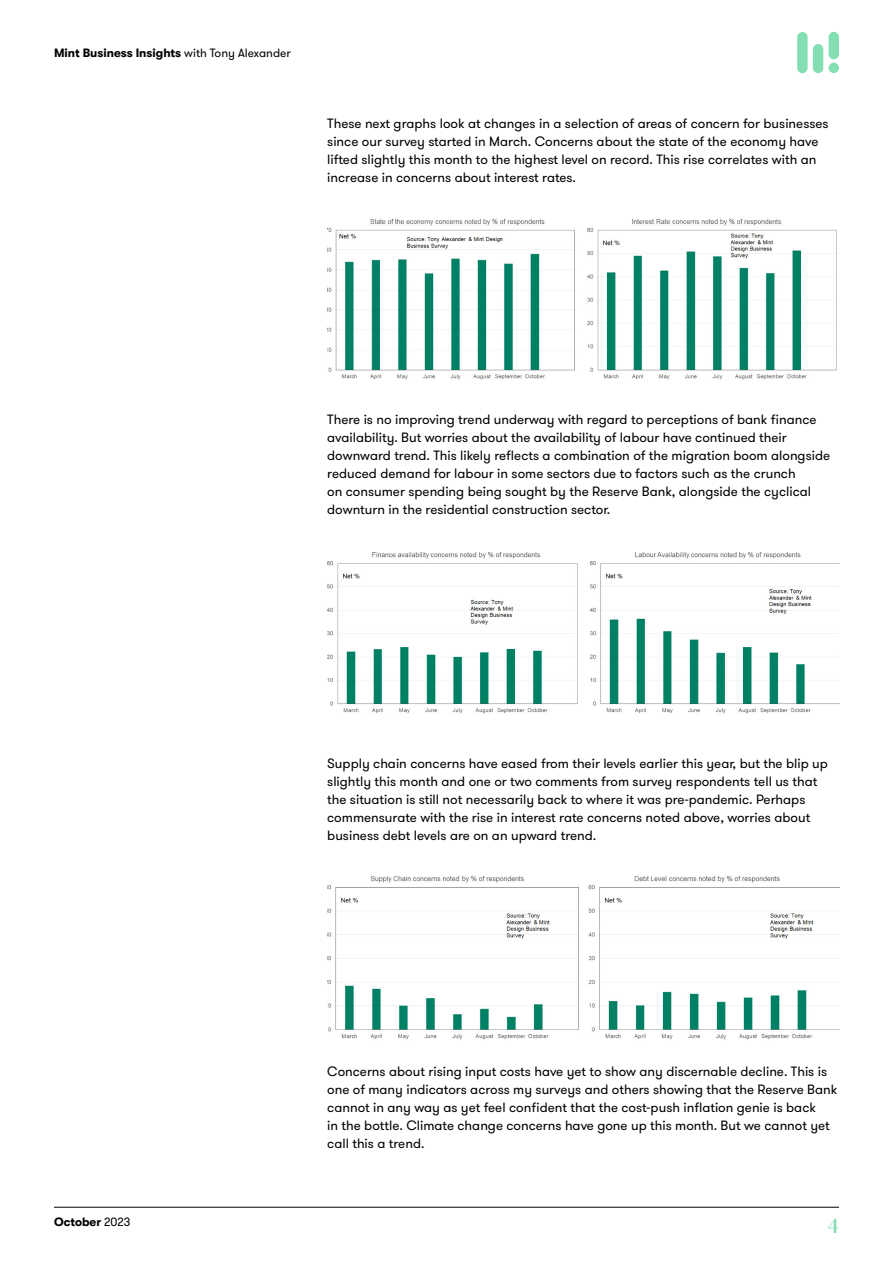
<style>
.page{position:relative;width:893px;height:1263px;background:#fff}
.page>*{position:absolute;margin:0;border:0;box-sizing:border-box;transform-origin:0 0}
.t1{font:500 21px "GT Super Display";color:#83deb2}
.t2{font:13.5px/18px "GT Walsheim";color:#000}
.t3{font:700 12px "GT Walsheim";color:#000}
.s1{font-weight:400}
</style>
<div class="page">
<hr style="left:54px;top:1207px;width:785px;height:1px;background:#000">
<div style="left:797px;top:32px;width:11px;height:41px;background:#83deb2;border-radius:5px"></div>
<div style="left:813px;top:44px;width:10px;height:29px;background:#83deb2;border-radius:5px"></div>
<div style="left:829px;top:32px;width:10px;height:27px;background:#83deb2;border-radius:5px"></div>
<div style="left:829px;top:63px;width:10px;height:10px;background:#83deb2;border-radius:50%"></div>
<img style="left:327px;top:218px;width:510px;height:162px">
<img style="left:327px;top:552px;width:512px;height:162px">
<img style="left:327px;top:876px;width:512px;height:164px">
<p class="t3" style="left:54px;top:46px;width:238px">Mint Business Insights <span class="s1">with Tony Alexander</span></p>
<p class="t2" style="left:327px;top:115px;width:503px">These next graphs look at changes in a selection of areas of concern for businesses since our survey started in March. Concerns about the state of the economy have lifted slightly this month to the highest level on record. This rise correlates with an increase in concerns about interest rates.</p>
<p class="t2" style="left:327px;top:410px;width:504px">There is no improving trend underway with regard to perceptions of bank finance availability. But worries about the availability of labour have continued their downward trend. This likely reflects a combination of the migration boom alongside reduced demand for labour in some sectors due to factors such as the crunch<br>on consumer spending being sought by the Reserve Bank, alongside the cyclical downturn in the residential construction sector.</p>
<p class="t3" style="left:54px;top:1215px;width:78px">October <span class="s1">2023</span></p>
<p class="t2" style="left:327px;top:754px;width:502px">Supply chain concerns have eased from their levels earlier this year, but the blip up slightly this month and one or two comments from survey respondents tell us that the situation is still not necessarily back to where it was pre-pandemic. Perhaps commensurate with the rise in interest rate concerns noted above, worries about business debt levels are on an upward trend.</p>
<p class="t2" style="left:327px;top:1063px;width:511px">Concerns about rising input costs have yet to show any discernable decline. This is one of many indicators across my surveys and others showing that the Reserve Bank cannot in any way as yet feel confident that the cost-push inflation genie is back<br>in the bottle. Climate change concerns have gone up this month. But we cannot yet call this a trend.</p>
<h1 class="t1" style="left:828px;top:1211px;width:13px">4</h1>
</div>
